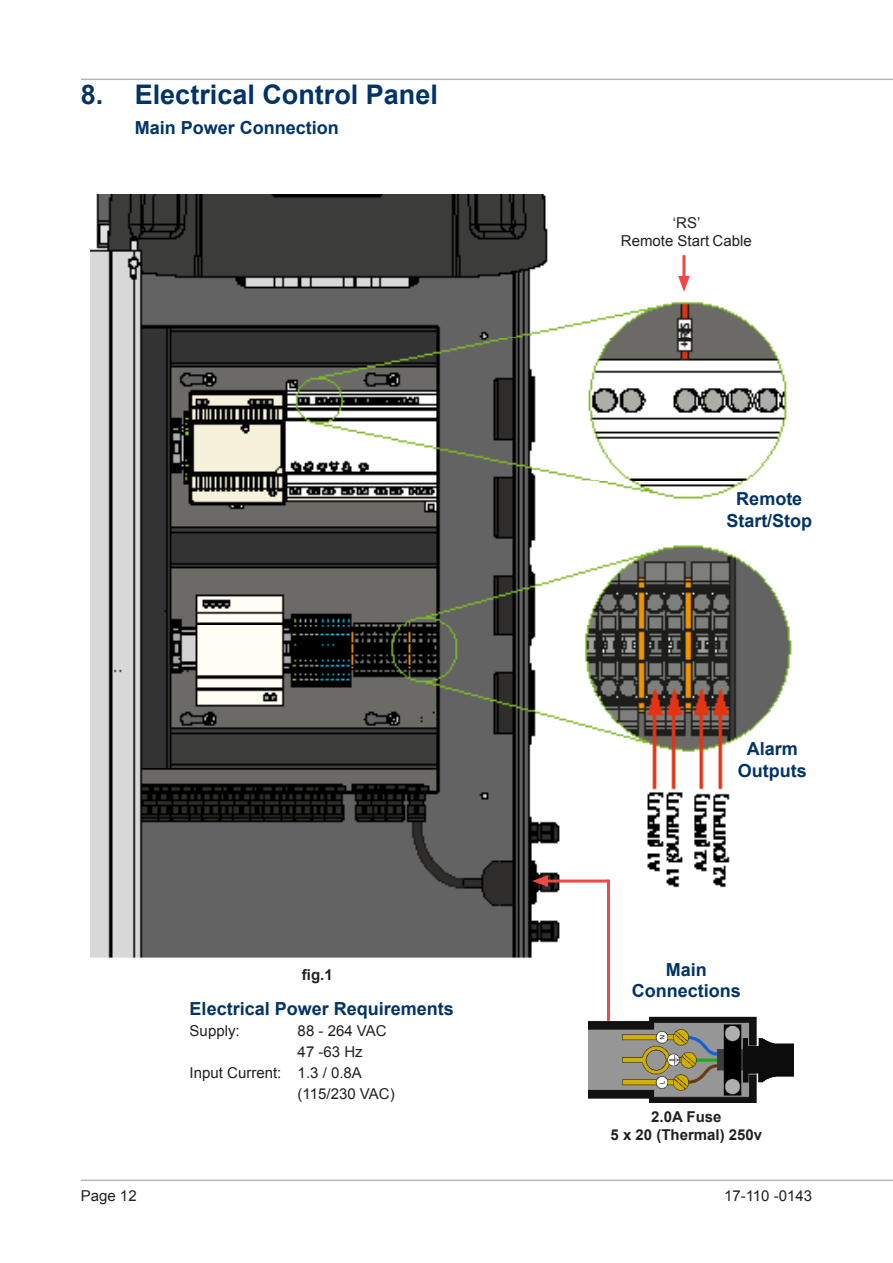
<style>
.page{position:relative;width:893px;height:1263px;background:#fff}
.page>*{position:absolute;margin:0;border:0;box-sizing:border-box;transform-origin:0 0}
.t1{font:700 27px "Arial";color:#003367}
.t2{font:700 18px/21.6px "Arial";color:#003367;text-align:center}
.t3{font:15px/21px "Arial";color:#231f20}
.t4{font:700 15px "Arial";color:#231f20}
</style>
<div class="page">
<hr style="left:81px;top:1179px;width:812px;height:2px;background:#b2b7bb">
<hr style="left:81px;top:79px;width:812px;height:1px;background:#b2b7bb">
<img style="left:91px;top:195px;width:701px;height:763px">
<hr style="left:682px;top:255px;width:3px;height:27px;background:#ef4849">
<svg style="left:678px;top:276px;width:12px;height:16px"></svg>
<hr style="left:542px;top:879px;width:66px;height:3px;background:#ef4849">
<svg style="left:532px;top:875px;width:16px;height:12px"></svg>
<hr style="left:607px;top:879px;width:3px;height:145px;background:#ef4849">
<img style="left:589px;top:1016px;width:204px;height:86px">
<p class="t1" style="left:81px;top:76px;width:359px">8. Electrical Control Panel</p>
<p class="t2" style="left:135px;top:118px;width:206px">Main Power Connection</p>
<p class="t4" style="left:302px;top:965px;width:32px">fig.1</p>
<p class="t2" style="left:190px;top:998px;width:266px">Electrical Power Requirements</p>
<p class="t3" style="left:190px;top:1020px;width:52px">Supply:</p>
<p class="t3" style="left:298px;top:1020px;width:90px">88 - 264 VAC</p>
<p class="t3" style="left:298px;top:1041px;width:67px">47 -63 Hz</p>
<p class="t3" style="left:298px;top:1062px;width:98px;text-indent:-108px">Input Current: 1.3 / 0.8A (115/230 VAC)</p>
<p class="t3" style="left:621px;top:214px;width:132px;line-height:18px;text-align:center">‘RS’<br>Remote Start Cable</p>
<p class="t2" style="left:726px;top:489px;width:87px">Remote<br>Start/Stop</p>
<p class="t2" style="left:738px;top:738px;width:70px">Alarm<br>Outputs</p>
<p class="t2" style="left:632px;top:959px;width:111px">Main<br>Connections</p>
<p class="t4" style="left:651px;top:1107px;width:72px">2.0A Fuse</p>
<p class="t4" style="left:610px;top:1125px;width:153px">5 x 20 (Thermal) 250v</p>
<p class="t3" style="left:81px;top:1185px;width:57px">Page 12</p>
<p class="t3" style="left:724px;top:1185px;width:90px">17-110 -0143</p>
</div>
